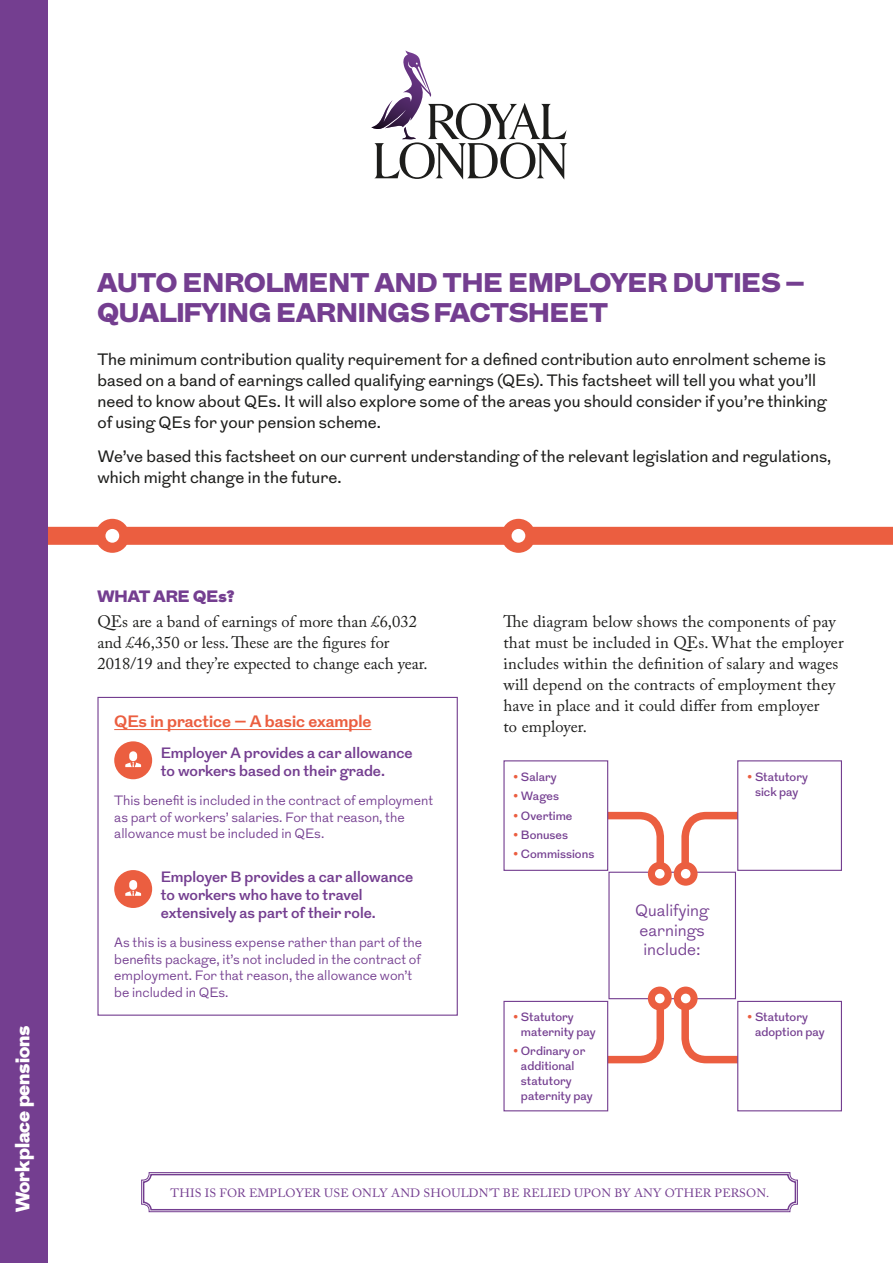
<style>
.page{position:relative;width:893px;height:1263px;background:#fff}
.page>*{position:absolute;margin:0;border:0;box-sizing:border-box;transform-origin:0 0}
.t1{font:900 27px/30px "Grot";color:#743e90}
.t2{font:900 19.5px "Grot";color:#fff}
.t3{font:16.5px/21px "Grot";color:#1d1d1b}
.t4{font:16.5px/21px "Adobe Caslon Pro";letter-spacing:.01em;color:#1d1d1b}
.t5{font:700 16.5px "Grot";color:#eb5e40}
.t6{font:300 16.5px/19.5px "Grot";color:#743e90}
.t7{font:900 16.5px "Grot";color:#743e90}
.t8{font:600 15px/18px "Grot";color:#743e90}
.t9{font:300 13.5px/16.5px "Grot";color:#743e90}
.t10{font:500 12px/15px "Grot";color:#743e90}
.t11{font:12px "Adobe Caslon Pro";letter-spacing:.015em;color:#743e90}
.s1{color:#eb5e40}
</style>
<div class="page">
<div style="left:32px;top:527px;width:861px;height:18px;background:#eb5e40"></div>
<div style="left:95px;top:519px;width:34px;height:34px;background:#eb5e40;border-radius:50%"></div>
<div style="left:105px;top:529px;width:14px;height:14px;background:#fff;border-radius:50%"></div>
<div style="left:501px;top:519px;width:34px;height:34px;background:#eb5e40;border-radius:50%"></div>
<div style="left:512px;top:529px;width:13px;height:14px;background:#fff;border-radius:50%"></div>
<div style="left:0;top:0;width:47px;height:1263px;background:#743e90"></div>
<svg style="left:371px;top:50px;width:196px;height:130px"></svg>
<div style="left:97px;top:697px;width:361px;height:319px;background:#fff;border:1px solid #743e90"></div>
<hr style="left:114px;top:729px;width:257px;height:1px;background:#eb5e40">
<svg style="left:114px;top:741px;width:38px;height:38px"></svg>
<svg style="left:114px;top:870px;width:38px;height:38px"></svg>
<div style="left:608px;top:872px;width:128px;height:127px;border:1px solid #743e90"></div>
<svg style="left:608px;top:808px;width:60px;height:73px"></svg>
<div style="left:648px;top:862px;width:24px;height:24px;background:#eb5e40;border-radius:50%"></div>
<div style="left:655px;top:869px;width:10px;height:9px;background:#fff;border-radius:50%"></div>
<div style="left:503px;top:760px;width:105px;height:111px;background:#fff;border:1px solid #743e90"></div>
<svg style="left:678px;top:811px;width:59px;height:70px"></svg>
<div style="left:674px;top:862px;width:24px;height:24px;background:#eb5e40;border-radius:50%"></div>
<div style="left:681px;top:869px;width:9px;height:9px;background:#fff;border-radius:50%"></div>
<div style="left:737px;top:760px;width:105px;height:111px;background:#fff;border:1px solid #743e90"></div>
<svg style="left:574px;top:991px;width:94px;height:76px"></svg>
<div style="left:648px;top:986px;width:24px;height:24px;background:#eb5e40;border-radius:50%"></div>
<div style="left:655px;top:994px;width:10px;height:9px;background:#fff;border-radius:50%"></div>
<div style="left:503px;top:1001px;width:105px;height:110px;background:#fff;border:1px solid #743e90"></div>
<svg style="left:678px;top:991px;width:93px;height:73px"></svg>
<div style="left:674px;top:986px;width:24px;height:24px;background:#eb5e40;border-radius:50%"></div>
<div style="left:681px;top:994px;width:9px;height:9px;background:#fff;border-radius:50%"></div>
<div style="left:737px;top:1001px;width:105px;height:110px;background:#fff;border:1px solid #743e90"></div>
<svg style="left:141px;top:1172px;width:657px;height:40px"></svg>
<div style="left:143px;top:1174px;width:653px;height:36px;border:2px solid #743e90;border-radius:7px"></div>
<p class="t2" style="left:9px;top:1212px;width:188px;rotate:-90deg">Workplace pensions</p>
<h1 class="t1" style="left:97px;top:269px;width:709px">AUTO ENROLMENT AND THE EMPLOYER DUTIES –<br>QUALIFYING EARNINGS FACTSHEET</h1>
<p class="t3" style="left:97px;top:350px;width:731px">The minimum contribution quality requirement for a defined contribution auto enrolment scheme is based on a band of earnings called qualifying earnings (QEs). This factsheet will tell you what you’ll need to know about QEs. It will also explore some of the areas you should consider if you’re thinking of using QEs for your pension scheme.</p>
<p class="t3" style="left:97px;top:447px;width:735px">We’ve based this factsheet on our current understanding of the relevant legislation and regulations, which might change in the future.</p>
<p class="t7" style="left:97px;top:585px;width:139px">WHAT ARE QEs?</p>
<p class="t4" style="left:97px;top:611px;width:332px">QEs are a band of earnings of more than £6,032 and £46,350 or less. These are the figures for<br>2018/19 and they’re expected to change each year.</p>
<p class="t4" style="left:504px;top:611px;width:342px">The diagram below shows the components of pay that must be included in QEs. What the employer includes within the definition of salary and wages will depend on the contracts of employment they have in place and it could differ from employer</p>
<p class="t5" style="left:114px;top:710px;width:259px">QEs in practice – A basic example</p>
<p class="t4" style="left:504px;top:716px;width:85px">to employer.</p>
<p class="t8" style="left:161px;top:745px;width:253px">Employer A provides a car allowance to workers based on their grade.</p>
<p class="t9" style="left:114px;top:793px;width:320px">This benefit is included in the contract of employment as part of workers’ salaries. For that reason, the allowance must be included in QEs.</p>
<p class="t8" style="left:161px;top:868px;width:254px">Employer B provides a car allowance to workers who have to travel extensively as part of their role.</p>
<p class="t9" style="left:114px;top:935px;width:309px">As this is a business expense rather than part of the benefits package, it’s not included in the contract of employment. For that reason, the allowance won’t be included in QEs.</p>
<p class="t10" style="left:513px;top:770px;width:45px"><span class="s1">•</span> Salary</p>
<p class="t10" style="left:513px;top:789px;width:47px"><span class="s1">•</span> Wages</p>
<p class="t10" style="left:513px;top:808px;width:60px"><span class="s1">•</span> Overtime</p>
<p class="t10" style="left:513px;top:828px;width:56px"><span class="s1">•</span> Bonuses</p>
<p class="t10" style="left:513px;top:847px;width:82px"><span class="s1">•</span> Commissions</p>
<p class="t10" style="left:748px;top:770px;width:62px;text-align:center"><span class="s1">•</span> Statutory sick pay</p>
<p class="t6" style="left:635px;top:901px;width:75px">Qualifying earnings include:</p>
<p class="t10" style="left:521px;top:1009px;width:76px;text-indent:-8px"><span class="s1">•</span> Statutory maternity pay</p>
<p class="t10" style="left:521px;top:1044px;width:73px;text-indent:-8px"><span class="s1">•</span> Ordinary or additional statutory paternity pay</p>
<p class="t10" style="left:755px;top:1009px;width:71px;text-indent:-8px"><span class="s1">•</span> Statutory adoption pay</p>
<p class="t11" style="left:171px;top:1185px;width:600px">THIS IS FOR EMPLOYER USE ONLY AND SHOULDN’T BE RELIED UPON BY ANY OTHER PERSON.</p>
</div>
